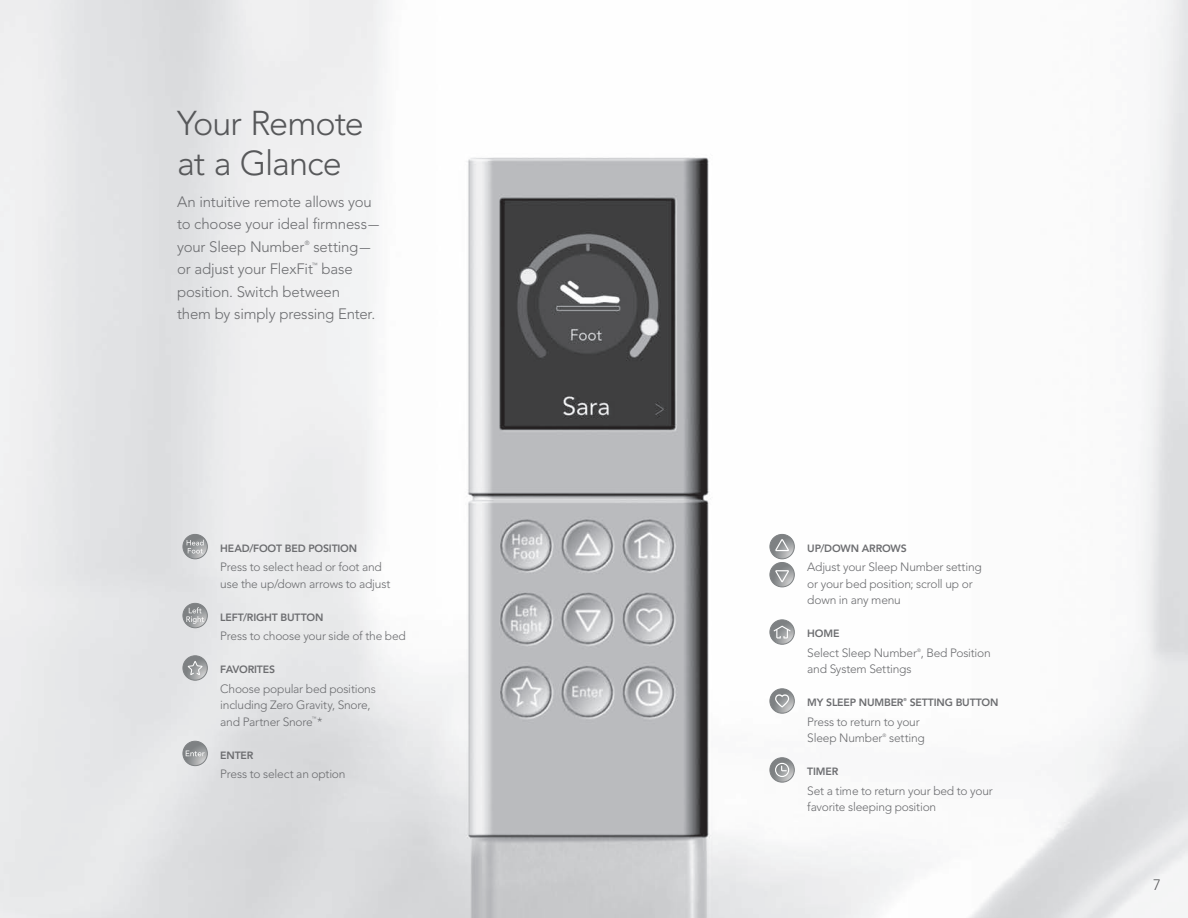
<style>
.page{position:relative;width:1188px;height:918px;background:#fff}
.page>*{position:absolute;margin:0;border:0;box-sizing:border-box;transform-origin:0 0}
.t1{font:300 34.2px/39.6px "Avenir LT Std";letter-spacing:-.025em;color:#57585a}
.t2{font:300 15px/22.5px "Avenir LT Std";letter-spacing:-.015em;color:#6c6d70}
.t3{font:300 15px "Avenir LT Std";color:#57585a}
.t4{font:300 12px/16.5px "Avenir LT Std";letter-spacing:-.02em;color:#6c6d70}
.t5{font:800 10.5px "Avenir LT Std";letter-spacing:-.015em;color:#6c6d70}
.t6{font:300 6px "Avenir LT Std";color:#6c6d70}
.t7{font:300 4.8px "Avenir LT Std";color:#6c6d70}
.t8{font:800 4.2px "Avenir LT Std";color:#6c6d70}
</style>
<div class="page">
<img style="left:0;top:0;width:1188px;height:918px">
<svg style="left:770px;top:534px;width:24px;height:25px"></svg>
<div style="left:770px;top:534px;width:25px;height:25px;border:1px solid #7e8183;border-radius:50%"></div>
<svg style="left:775px;top:539px;width:14px;height:12px"></svg>
<svg style="left:770px;top:620px;width:24px;height:24px"></svg>
<div style="left:770px;top:619px;width:25px;height:26px;border:1px solid #7e8183;border-radius:50%"></div>
<svg style="left:774px;top:626px;width:17px;height:13px"></svg>
<svg style="left:770px;top:689px;width:24px;height:24px"></svg>
<div style="left:770px;top:688px;width:25px;height:26px;border:1px solid #7e8183;border-radius:50%"></div>
<svg style="left:775px;top:694px;width:14px;height:14px"></svg>
<svg style="left:770px;top:758px;width:24px;height:24px"></svg>
<div style="left:770px;top:757px;width:25px;height:26px;border:1px solid #7e8183;border-radius:50%"></div>
<svg style="left:775px;top:763px;width:14px;height:14px"></svg>
<svg style="left:183px;top:534px;width:24px;height:25px"></svg>
<div style="left:183px;top:534px;width:25px;height:25px;border:1px solid #7e8183;border-radius:50%"></div>
<svg style="left:187px;top:540px;width:17px;height:14px"></svg>
<svg style="left:183px;top:603px;width:24px;height:25px"></svg>
<div style="left:183px;top:603px;width:25px;height:25px;border:1px solid #7e8183;border-radius:50%"></div>
<svg style="left:186px;top:607px;width:18px;height:17px"></svg>
<svg style="left:183px;top:656px;width:24px;height:24px"></svg>
<div style="left:183px;top:655px;width:25px;height:26px;border:1px solid #7e8183;border-radius:50%"></div>
<svg style="left:188px;top:661px;width:15px;height:14px"></svg>
<svg style="left:183px;top:741px;width:24px;height:25px"></svg>
<div style="left:183px;top:741px;width:25px;height:25px;border:1px solid #7e8183;border-radius:50%"></div>
<svg style="left:186px;top:751px;width:19px;height:5px"></svg>
<svg style="left:770px;top:562px;width:24px;height:25px"></svg>
<div style="left:770px;top:562px;width:25px;height:25px;border:1px solid #7e8183;border-radius:50%"></div>
<svg style="left:775px;top:570px;width:14px;height:12px"></svg>
<h1 class="t1" style="left:177px;top:104px;width:188px">Your Remote at a Glance</h1>
<p class="t2" style="left:177px;top:190px;width:203px">An intuitive remote allows you to choose your ideal firmness— your Sleep Number</p>
<p class="t6" style="left:305px;top:239px;width:6px">®</p>
<p class="t2" style="left:313px;top:235px;width:58px">setting—</p>
<p class="t2" style="left:177px;top:258px;width:137px">or adjust your FlexFit</p>
<p class="t6" style="left:312px;top:262px;width:7px">™</p>
<p class="t2" style="left:177px;top:258px;width:200px;text-indent:145px">base position. Switch between them by simply pressing Enter.</p>
<p class="t5" style="left:220px;top:542px;width:138px">HEAD/FOOT BED POSITION</p>
<p class="t4" style="left:220px;top:559px;width:172px">Press to select head or foot and use the up/down arrows to adjust</p>
<p class="t5" style="left:220px;top:611px;width:105px">LEFT/RIGHT BUTTON</p>
<p class="t4" style="left:220px;top:628px;width:187px">Press to choose your side of the bed</p>
<p class="t5" style="left:220px;top:663px;width:56px">FAVORITES</p>
<p class="t4" style="left:220px;top:681px;width:157px">Choose popular bed positions including Zero Gravity, Snore, and Partner Snore *</p>
<p class="t7" style="left:312px;top:716px;width:6px">™</p>
<p class="t5" style="left:220px;top:749px;width:35px">ENTER</p>
<p class="t4" style="left:220px;top:766px;width:127px">Press to select an option</p>
<p class="t5" style="left:807px;top:542px;width:101px">UP/DOWN ARROWS</p>
<p class="t4" style="left:807px;top:559px;width:176px">Adjust your Sleep Number setting or your bed position; scroll up or down in any menu</p>
<p class="t5" style="left:807px;top:627px;width:34px">HOME</p>
<p class="t4" style="left:807px;top:645px;width:185px">Select Sleep Number , Bed Position</p>
<p class="t7" style="left:917px;top:647px;width:5px">®</p>
<p class="t4" style="left:807px;top:661px;width:106px">and System Settings</p>
<p class="t5" style="left:807px;top:696px;width:98px">MY SLEEP NUMBER</p>
<p class="t8" style="left:903px;top:697px;width:5px">®</p>
<p class="t5" style="left:910px;top:696px;width:90px">SETTING BUTTON</p>
<p class="t4" style="left:807px;top:714px;width:114px">Press to return to your<br>Sleep Number</p>
<p class="t7" style="left:883px;top:732px;width:5px">®</p>
<p class="t4" style="left:889px;top:730px;width:37px">setting</p>
<p class="t5" style="left:807px;top:765px;width:33px">TIMER</p>
<p class="t4" style="left:807px;top:782px;width:187px">Set a time to return your bed to your favorite sleeping position</p>
<p class="t3" style="left:1153px;top:876px;width:9px">7</p>
</div>
